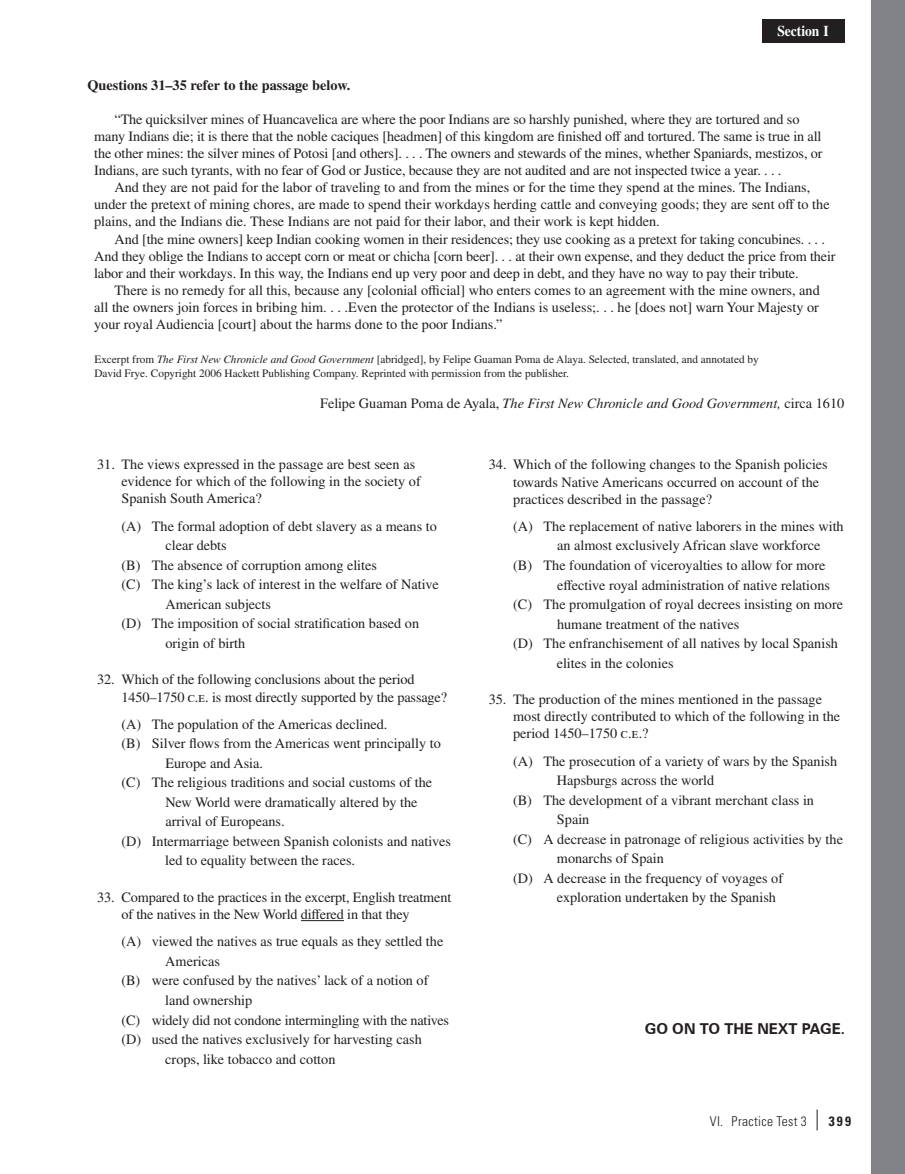
<style>
.page{position:relative;width:905px;height:1174px;background:#fff}
.page>*{position:absolute;margin:0;border:0;box-sizing:border-box;transform-origin:0 0}
.t1{font:700 15px "Zurich BT";color:#231f20}
.t2{font:700 15px "Times LT Pro";color:#fff;scale:.9 1}
.t3{font:14.25px/17.1px "Times LT Pro";color:#231f20}
.t4{font:italic 14.25px "Times LT Pro";color:#231f20}
.t5{font:700 14.25px "Times LT Pro";color:#231f20}
.t6{font:300 condensed 13.5px "Univers LT Pro";letter-spacing:.025em;color:#231f20}
.t7{font:11.25px/13.5px "Times LT Pro";color:#231f20}
.s1{font-style:italic}
.s2{font-style:normal}
.s3{font-weight:400;font-size:21px}
.s4{font-weight:700}
</style>
<div class="page">
<div style="left:761px;top:19px;width:82px;height:23px;background:#231f20"></div>
<hr style="left:301px;top:920px;width:43px;height:1px;background:#231f20">
<div style="left:871px;top:0;width:34px;height:1174px;background:#808285"></div>
<p class="t2" style="left:777px;top:22px;width:58px">Section I</p>
<p class="t5" style="left:87px;top:77px;width:264px">Questions 31–35 refer to the passage below.</p>
<p class="t3" style="left:94px;top:110px;width:729px;text-indent:20px">“The quicksilver mines of Huancavelica are where the poor Indians are so harshly punished, where they are tortured and so many Indians die; it is there that the noble caciques [headmen] of this kingdom are finished off and tortured. The same is true in all the other mines: the silver mines of Potosi [and others]. . . . The owners and stewards of the mines, whether Spaniards, mestizos, or Indians, are such tyrants, with no fear of God or Justice, because they are not audited and are not inspected twice a year. . . .</p>
<p class="t3" style="left:94px;top:179px;width:736px;text-indent:20px">And they are not paid for the labor of traveling to and from the mines or for the time they spend at the mines. The Indians, under the pretext of mining chores, are made to spend their workdays herding cattle and conveying goods; they are sent off to the plains, and the Indians die. These Indians are not paid for their labor, and their work is kept hidden.</p>
<p class="t3" style="left:94px;top:230px;width:742px;text-indent:20px">And [the mine owners] keep Indian cooking women in their residences; they use cooking as a pretext for taking concubines. . . .<br>And they oblige the Indians to accept corn or meat or chicha [corn beer]. . . at their own expense, and they deduct the price from their labor and their workdays. In this way, the Indians end up very poor and deep in debt, and they have no way to pay their tribute.</p>
<p class="t3" style="left:94px;top:281px;width:726px;text-align:justify;text-indent:20px">There is no remedy for all this, because any [colonial official] who enters comes to an agreement with the mine owners, and all the owners join forces in bribing him. . . .Even the protector of the Indians is useless;. . . he [does not] warn Your Majesty or your royal Audiencia [court] about the harms done to the poor Indians.”</p>
<p class="t7" style="left:94px;top:352px;width:665px">Excerpt from <span class="s1">The First New Chronicle and Good Government</span> [abridged], by Felipe Guaman Poma de Alaya. Selected, translated, and annotated by<br>David Frye. Copyright 2006 Hackett Publishing Company. Reprinted with permission from the publisher.</p>
<p class="t4" style="left:320px;top:395px;width:525px"><span class="s2">Felipe Guaman Poma de Ayala,</span> The First New Chronicle and Good Government, <span class="s2">circa 1610</span></p>
<p class="t3" style="left:121px;top:455px;width:300px;text-indent:-24px">31. The views expressed in the passage are best seen as evidence for which of the following in the society of<br>Spanish South America?</p>
<p class="t3" style="left:121px;top:517px;width:317px">(A) The formal adoption of debt slavery as a means to</p>
<p class="t3" style="left:165px;top:536px;width:63px">clear debts</p>
<p class="t3" style="left:121px;top:556px;width:257px">(B) The absence of corruption among elites</p>
<p class="t3" style="left:121px;top:575px;width:318px">(C) The king’s lack of interest in the welfare of Native</p>
<p class="t3" style="left:165px;top:595px;width:107px">American subjects</p>
<p class="t3" style="left:121px;top:614px;width:299px">(D) The imposition of social stratification based on</p>
<p class="t3" style="left:165px;top:634px;width:81px">origin of birth</p>
<p class="t3" style="left:121px;top:670px;width:327px;text-indent:-24px">32. Which of the following conclusions about the period<br>1450–1750 c.e. is most directly supported by the passage?</p>
<p class="t3" style="left:121px;top:715px;width:267px">(A) The population of the Americas declined.</p>
<p class="t3" style="left:121px;top:734px;width:321px">(B) Silver flows from the Americas went principally to</p>
<p class="t3" style="left:165px;top:754px;width:99px">Europe and Asia.</p>
<p class="t3" style="left:121px;top:773px;width:312px">(C) The religious traditions and social customs of the</p>
<p class="t3" style="left:165px;top:793px;width:254px">New World were dramatically altered by the</p>
<p class="t3" style="left:165px;top:812px;width:121px">arrival of Europeans.</p>
<p class="t3" style="left:121px;top:832px;width:331px">(D) Intermarriage between Spanish colonists and natives</p>
<p class="t3" style="left:165px;top:851px;width:191px">led to equality between the races.</p>
<p class="t3" style="left:121px;top:888px;width:331px;text-indent:-24px">33. Compared to the practices in the excerpt, English treatment of the natives in the New World differed in that they</p>
<p class="t3" style="left:121px;top:932px;width:323px">(A) viewed the natives as true equals as they settled the</p>
<p class="t3" style="left:165px;top:952px;width:56px">Americas</p>
<p class="t3" style="left:121px;top:971px;width:308px">(B) were confused by the natives’ lack of a notion of</p>
<p class="t3" style="left:165px;top:991px;width:89px">land ownership</p>
<p class="t3" style="left:121px;top:1010px;width:329px">(C) widely did not condone intermingling with the natives</p>
<p class="t3" style="left:121px;top:1030px;width:302px">(D) used the natives exclusively for harvesting cash</p>
<p class="t3" style="left:165px;top:1049px;width:172px">crops, like tobacco and cotton</p>
<p class="t3" style="left:513px;top:456px;width:316px;text-indent:-24px">34. Which of the following changes to the Spanish policies towards Native Americans occurred on account of the practices described in the passage?</p>
<p class="t3" style="left:513px;top:517px;width:332px">(A) The replacement of native laborers in the mines with</p>
<p class="t3" style="left:557px;top:537px;width:265px">an almost exclusively African slave workforce</p>
<p class="t3" style="left:513px;top:556px;width:314px">(B) The foundation of viceroyalties to allow for more</p>
<p class="t3" style="left:556px;top:576px;width:274px">effective royal administration of native relations</p>
<p class="t3" style="left:513px;top:595px;width:331px">(C) The promulgation of royal decrees insisting on more</p>
<p class="t3" style="left:556px;top:615px;width:184px">humane treatment of the natives</p>
<p class="t3" style="left:513px;top:634px;width:326px">(D) The enfranchisement of all natives by local Spanish</p>
<p class="t3" style="left:556px;top:654px;width:118px">elites in the colonies</p>
<p class="t3" style="left:513px;top:690px;width:328px;text-indent:-24px">35. The production of the mines mentioned in the passage most directly contributed to which of the following in the period 1450–1750 c.e.?</p>
<p class="t3" style="left:513px;top:752px;width:325px">(A) The prosecution of a variety of wars by the Spanish</p>
<p class="t3" style="left:556px;top:771px;width:159px">Hapsburgs across the world</p>
<p class="t3" style="left:513px;top:791px;width:302px">(B) The development of a vibrant merchant class in</p>
<p class="t3" style="left:556px;top:810px;width:34px">Spain</p>
<p class="t3" style="left:513px;top:830px;width:331px">(C) A decrease in patronage of religious activities by the</p>
<p class="t3" style="left:556px;top:849px;width:108px">monarchs of Spain</p>
<p class="t3" style="left:513px;top:869px;width:271px">(D) A decrease in the frequency of voyages of</p>
<p class="t3" style="left:556px;top:888px;width:220px">exploration undertaken by the Spanish</p>
<p class="t1" style="left:644px;top:1018px;width:202px">GO ON TO THE NEXT PAGE.</p>
<p class="t6" style="left:709px;top:1111px;width:143px">VI. Practice Test 3 <span class="s3">|</span> <span class="s4">399</span></p>
</div>
